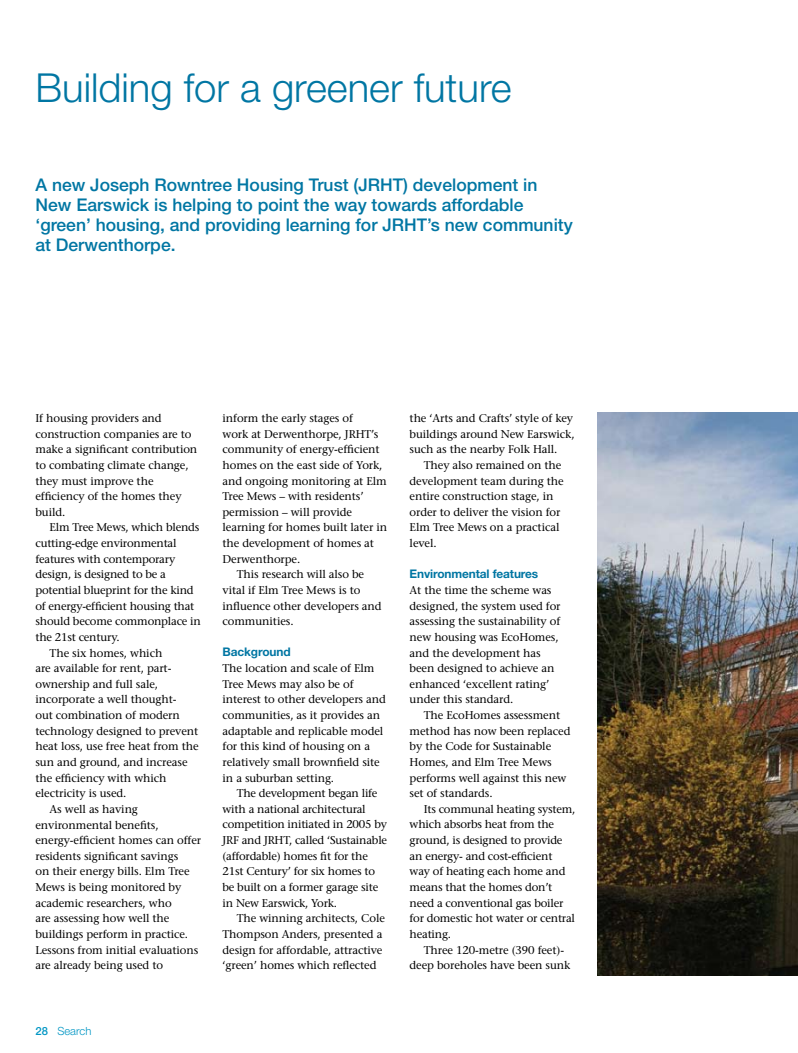
<style>
.page{position:relative;width:798px;height:1053px;background:#fff}
.page>*{position:absolute;margin:0;border:0;box-sizing:border-box;transform-origin:0 0}
.t1{font:300 40px "Helvetica Neue";color:#0076a3}
.t2{font:500 17.5px/20px "Helvetica Neue";color:#0076a3}
.t3{font:700 11.88px "Helvetica Neue";letter-spacing:-.01em;color:#0076a3}
.t4{font:11.25px/15.6px "Stone Serif";letter-spacing:-.01em;color:#000}
.t5{font:300 11.25px "Helvetica Neue";color:#0096c4}
.s1{font-weight:500}
</style>
<div class="page">
<img style="left:597px;top:412px;width:200px;height:562px">
<h1 class="t1" style="left:35px;top:64px;width:477px">Building for a greener future</h1>
<h2 class="t2" style="left:35px;top:174px;width:538px">A new Joseph Rowntree Housing Trust (JRHT) development in New Earswick is helping to point the way towards affordable ‘green’ housing, and providing learning for JRHT’s new community at Derwenthorpe.</h2>
<p class="t4" style="left:35px;top:410px;width:163px">If housing providers and construction companies are to make a significant contribution to combating climate change, they must improve the efficiency of the homes they build.</p>
<p class="t4" style="left:50px;top:519px;width:151px">Elm Tree Mews, which blends</p>
<p class="t4" style="left:35px;top:535px;width:143px">cutting-edge environmental</p>
<p class="t4" style="left:35px;top:551px;width:141px">features with contemporary</p>
<p class="t4" style="left:35px;top:566px;width:132px">design, is designed to be a</p>
<p class="t4" style="left:35px;top:582px;width:160px">potential blueprint for the kind</p>
<p class="t4" style="left:35px;top:597px;width:160px">of energy-efficient housing that</p>
<p class="t4" style="left:35px;top:613px;width:167px">should become commonplace in</p>
<p class="t4" style="left:35px;top:629px;width:86px">the 21st century.</p>
<p class="t4" style="left:50px;top:644px;width:114px">The six homes, which</p>
<p class="t4" style="left:35px;top:660px;width:137px">are available for rent, part-</p>
<p class="t4" style="left:35px;top:676px;width:124px">ownership and full sale,</p>
<p class="t4" style="left:35px;top:691px;width:143px">incorporate a well thought-</p>
<p class="t4" style="left:35px;top:707px;width:146px">out combination of modern</p>
<p class="t4" style="left:35px;top:722px;width:164px">technology designed to prevent</p>
<p class="t4" style="left:35px;top:738px;width:165px">heat loss, use free heat from the</p>
<p class="t4" style="left:35px;top:754px;width:154px">sun and ground, and increase</p>
<p class="t4" style="left:35px;top:769px;width:133px">the efficiency with which</p>
<p class="t4" style="left:35px;top:785px;width:92px">electricity is used.</p>
<p class="t4" style="left:50px;top:801px;width:90px">As well as having</p>
<p class="t4" style="left:35px;top:816px;width:125px">environmental benefits,</p>
<p class="t4" style="left:35px;top:832px;width:167px">energy-efficient homes can offer</p>
<p class="t4" style="left:35px;top:847px;width:144px">residents significant savings</p>
<p class="t4" style="left:35px;top:863px;width:156px">on their energy bills. Elm Tree</p>
<p class="t4" style="left:35px;top:879px;width:147px">Mews is being monitored by</p>
<p class="t4" style="left:35px;top:894px;width:138px">academic researchers, who</p>
<p class="t4" style="left:35px;top:910px;width:135px">are assessing how well the</p>
<p class="t4" style="left:35px;top:926px;width:154px">buildings perform in practice.</p>
<p class="t4" style="left:35px;top:941px;width:164px">Lessons from initial evaluations</p>
<p class="t4" style="left:35px;top:957px;width:129px">are already being used to</p>
<p class="t4" style="left:222px;top:410px;width:132px">inform the early stages of</p>
<p class="t4" style="left:222px;top:426px;width:157px">work at Derwenthorpe, JRHT’s</p>
<p class="t4" style="left:222px;top:441px;width:159px">community of energy-efficient</p>
<p class="t4" style="left:222px;top:457px;width:161px">homes on the east side of York,</p>
<p class="t4" style="left:222px;top:472px;width:166px">and ongoing monitoring at Elm</p>
<p class="t4" style="left:222px;top:488px;width:142px">Tree Mews – with residents’</p>
<p class="t4" style="left:222px;top:504px;width:131px">permission – will provide</p>
<p class="t4" style="left:222px;top:519px;width:166px">learning for homes built later in</p>
<p class="t4" style="left:222px;top:535px;width:153px">the development of homes at</p>
<p class="t4" style="left:222px;top:551px;width:79px">Derwenthorpe.</p>
<p class="t4" style="left:237px;top:566px;width:129px">This research will also be</p>
<p class="t4" style="left:222px;top:582px;width:139px">vital if Elm Tree Mews is to</p>
<p class="t4" style="left:222px;top:597px;width:161px">influence other developers and</p>
<p class="t4" style="left:222px;top:613px;width:72px">communities.</p>
<p class="t3" style="left:222px;top:645px;width:69px">Background</p>
<p class="t4" style="left:222px;top:660px;width:165px">The location and scale of Elm<br>Tree Mews may also be of interest to other developers and communities, as it provides an adaptable and replicable model for this kind of housing on a relatively small brownfield site in a suburban setting.</p>
<p class="t4" style="left:222px;top:785px;width:166px;text-indent:14px">The development began life with a national architectural competition initiated in 2005 by<br>JRF and JRHT, called ‘Sustainable (affordable) homes fit for the<br>21st Century’ for six homes to be built on a former garage site in New Earswick, York.</p>
<p class="t4" style="left:222px;top:910px;width:164px;text-indent:14px">The winning architects, Cole<br>Thompson Anders, presented a design for affordable, attractive ‘green’ homes which reflected</p>
<p class="t5" style="left:35px;top:1024px;width:57px"><span class="s1">28</span> Search</p>
<p class="t4" style="left:409px;top:410px;width:166px">the ‘Arts and Crafts’ style of key buildings around New Earswick, such as the nearby Folk Hall.</p>
<p class="t4" style="left:409px;top:457px;width:155px;text-indent:14px">They also remained on the development team during the entire construction stage, in order to deliver the vision for<br>Elm Tree Mews on a practical level.</p>
<p class="t3" style="left:409px;top:566px;width:130px">Environmental features</p>
<p class="t4" style="left:409px;top:582px;width:152px">At the time the scheme was designed, the system used for assessing the sustainability of new housing was EcoHomes, and the development has been designed to achieve an enhanced ‘excellent rating’ under this standard.</p>
<p class="t4" style="left:409px;top:707px;width:162px;text-indent:14px">The EcoHomes assessment method has now been replaced by the Code for Sustainable<br>Homes, and Elm Tree Mews performs well against this new set of standards.</p>
<p class="t4" style="left:409px;top:801px;width:167px;text-indent:14px">Its communal heating system, which absorbs heat from the ground, is designed to provide an energy- and cost-efficient way of heating each home and means that the homes don’t need a conventional gas boiler for domestic hot water or central heating.</p>
<p class="t4" style="left:409px;top:941px;width:162px;text-indent:14px">Three 120-metre (390 feet)- deep boreholes have been sunk</p>
</div>
